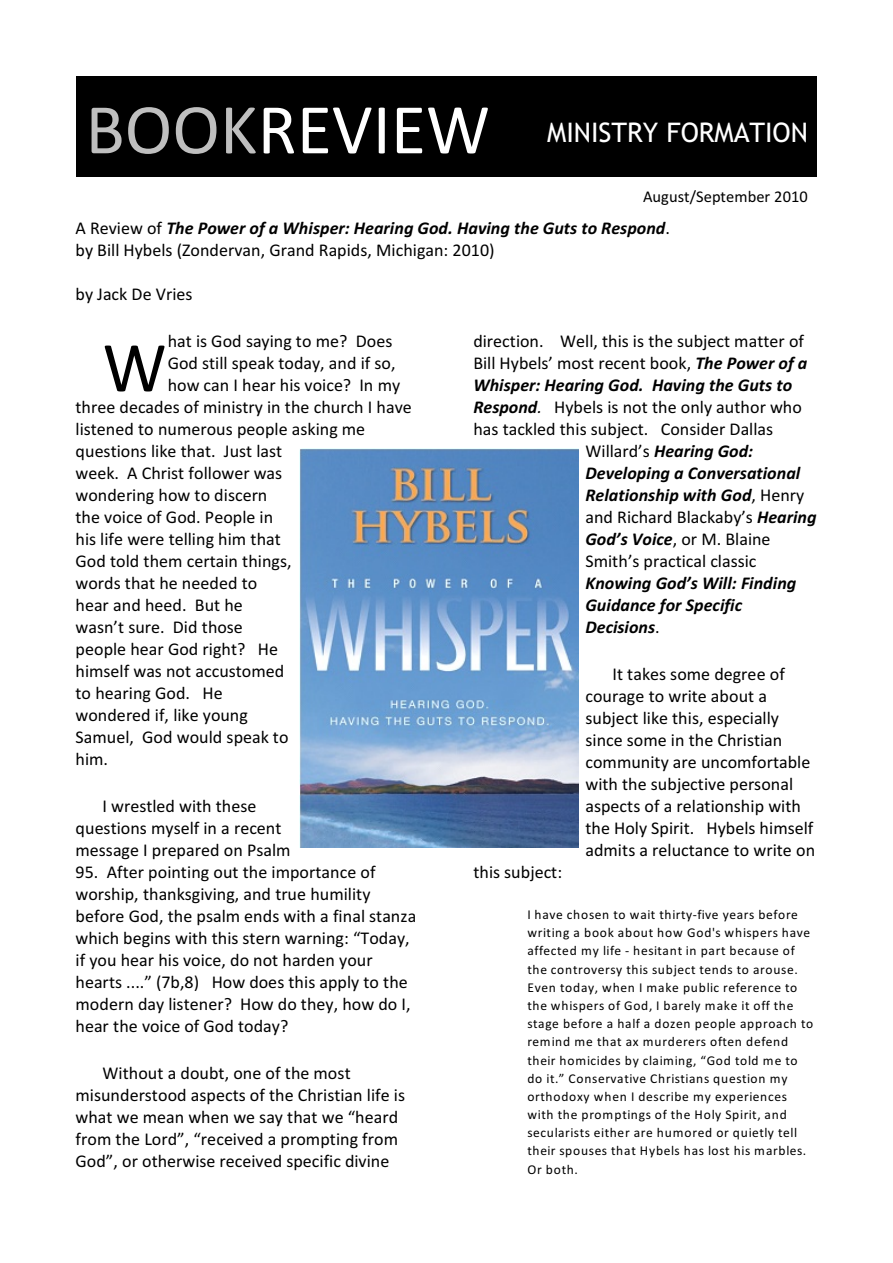
<style>
.page{position:relative;width:893px;height:1263px;background:#fff}
.page>*{position:absolute;margin:0;border:0;box-sizing:border-box;transform-origin:0 0}
.t1{font:72px "Calibri";color:#fff}
.t2{font:72px "Calibri";color:#000}
.t3{font:27px "Trebuchet MS";color:#fff}
.t4{font:18px/21.9px "Calibri";color:#000}
.t5{font:italic 700 18px/21.9px "Calibri";color:#000}
.t6{font:16.5px "Calibri";color:#000}
.t7{font:13.5px/18.1px "Calibri";letter-spacing:.05em;color:#000}
.s1{color:#bfbfbf}
.s2{font-weight:700;font-style:italic}
.s3{font-style:italic}
.s4{font-weight:400;font-style:normal}
</style>
<div class="page">
<div style="left:76px;top:76px;width:741px;height:101px;background:#000"></div>
<img style="left:300px;top:448px;width:279px;height:399px">
<h1 class="t1" style="left:86px;top:99px;width:406px"><span class="s1">BOOK</span>REVIEW</h1>
<h2 class="t3" style="left:547px;top:123px;width:262px">MINISTRY FORMATION</h2>
<p class="t6" style="left:643px;top:189px;width:166px">August/September 2010</p>
<p class="t4" style="left:76px;top:218px;width:596px">A Review of <span class="s2">The Power of a Whisper: Hearing God. Having the Guts to Respond</span>. by Bill Hybels (Zondervan, Grand Rapids, Michigan: 2010)</p>
<p class="t4" style="left:76px;top:284px;width:118px">by Jack De Vries</p>
<p class="t4" style="left:168px;top:332px;width:226px">hat is God saying to me? Does</p>
<p class="t4" style="left:168px;top:354px;width:229px">God still speak today, and if so,</p>
<p class="t4" style="left:168px;top:376px;width:234px">how can I hear his voice? In my</p>
<p class="t4" style="left:76px;top:398px;width:338px">three decades of ministry in the church I have</p>
<p class="t4" style="left:76px;top:420px;width:291px">listened to numerous people asking me</p>
<p class="t4" style="left:76px;top:442px;width:208px">questions like that. Just last</p>
<p class="t4" style="left:76px;top:464px;width:208px">week. A Christ follower was</p>
<p class="t4" style="left:76px;top:486px;width:193px">wondering how to discern</p>
<p class="t4" style="left:76px;top:508px;width:199px">the voice of God. People in</p>
<p class="t4" style="left:76px;top:529px;width:207px">his life were telling him that</p>
<p class="t4" style="left:76px;top:551px;width:218px">God told them certain things,</p>
<p class="t4" style="left:76px;top:573px;width:183px">words that he needed to</p>
<p class="t4" style="left:76px;top:595px;width:169px">hear and heed. But he</p>
<p class="t4" style="left:76px;top:617px;width:169px">wasn’t sure. Did those</p>
<p class="t4" style="left:76px;top:639px;width:204px">people hear God right? He</p>
<p class="t4" style="left:76px;top:661px;width:210px">himself was not accustomed</p>
<p class="t4" style="left:76px;top:683px;width:149px">to hearing God. He</p>
<p class="t4" style="left:76px;top:705px;width:174px">wondered if, like young</p>
<p class="t4" style="left:76px;top:727px;width:214px">Samuel, God would speak to</p>
<p class="t4" style="left:76px;top:749px;width:34px">him.</p>
<p class="t4" style="left:76px;top:797px;width:216px;text-align:center">I wrestled with these questions myself in a recent message I prepared on Psalm</p>
<p class="t4" style="left:76px;top:862px;width:342px">95. After pointing out the importance of worship, thanksgiving, and true humility before God, the psalm ends with a final stanza which begins with this stern warning: “Today, if you hear his voice, do not harden your hearts ....” (7b,8) How does this apply to the modern day listener? How do they, how do I, hear the voice of God today?</p>
<p class="t4" style="left:76px;top:1064px;width:331px;text-indent:27px">Without a doubt, one of the most misunderstood aspects of the Christian life is what we mean when we say that we “heard from the Lord”, “received a prompting from God”, or otherwise received specific divine</p>
<h1 class="t2" style="left:103px;top:337px;width:66px">W</h1>
<p class="t4" style="left:473px;top:332px;width:332px">direction. Well, this is the subject matter of</p>
<p class="t4" style="left:473px;top:354px;width:336px">Bill Hybels’ most recent book, <span class="s2">The Power of a</span></p>
<p class="t5" style="left:473px;top:376px;width:320px">Whisper: Hearing God. Having the Guts to</p>
<p class="t4" style="left:473px;top:398px;width:330px"><span class="s2">Respond</span><span class="s3">.</span> Hybels is not the only author who</p>
<p class="t4" style="left:473px;top:420px;width:301px">has tackled this subject. Consider Dallas</p>
<p class="t5" style="left:585px;top:442px;width:169px"><span class="s4">Willard’s</span> Hearing God:</p>
<p class="t5" style="left:585px;top:464px;width:216px">Developing a Conversational</p>
<p class="t5" style="left:585px;top:486px;width:220px">Relationship with God<span class="s4">, Henry</span></p>
<p class="t4" style="left:585px;top:508px;width:232px">and Richard Blackaby’s <span class="s2">Hearing</span></p>
<p class="t4" style="left:585px;top:529px;width:187px"><span class="s2">God’s Voice</span>, or M. Blaine</p>
<p class="t4" style="left:585px;top:551px;width:173px">Smith’s practical classic</p>
<p class="t5" style="left:585px;top:573px;width:212px">Knowing God’s Will: Finding<br>Guidance for Specific<br>Decisions<span class="s4">.</span></p>
<p class="t4" style="left:585px;top:665px;width:231px;text-indent:27px">It takes some degree of courage to write about a subject like this, especially since some in the Christian community are uncomfortable with the subjective personal aspects of a relationship with the Holy Spirit. Hybels himself admits a reluctance to write on</p>
<p class="t4" style="left:473px;top:862px;width:90px">this subject:</p>
<p class="t7" style="left:527px;top:906px;width:287px">I have chosen to wait thirty-five years before writing a book about how God's whispers have affected my life - hesitant in part because of the controversy this subject tends to arouse.<br>Even today, when I make public reference to the whispers of God, I barely make it off the stage before a half a dozen people approach to remind me that ax murderers often defend their homicides by claiming, “God told me to do it.” Conservative Christians question my orthodoxy when I describe my experiences with the promptings of the Holy Spirit, and secularists either are humored or quietly tell their spouses that Hybels has lost his marbles.<br>Or both.</p>
</div>
